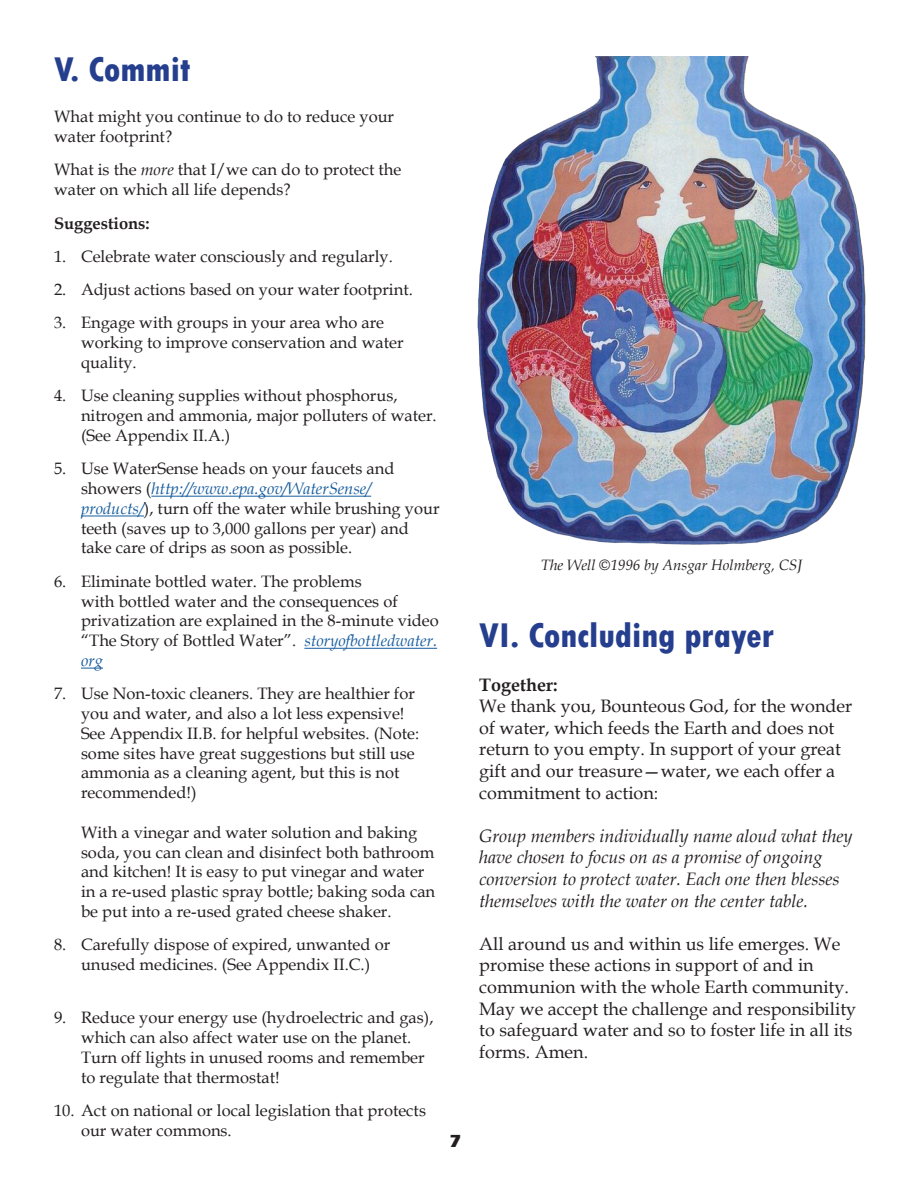
<style>
.page{position:relative;width:918px;height:1188px;background:#fff}
.page>*{position:absolute;margin:0;border:0;box-sizing:border-box;transform-origin:0 0}
.t1{font:800 condensed 36px "Tw Cen";color:#253f8e}
.t2{font:18px/21.6px "Book Antiqua";color:#231f20}
.t3{font:italic 18px/21.6px "Book Antiqua";color:#231f20}
.t4{font:700 18px "Book Antiqua";color:#231f20}
.t5{font:700 18px "Eras ITC";color:#231f20}
.t6{font:16.5px/19.8px "Book Antiqua";color:#231f20}
.t7{font:700 16.5px "Book Antiqua";color:#231f20}
.t8{font:italic 15px "Book Antiqua";color:#231f20}
.s1{font-style:italic}
.s2{font-style:italic;color:#175d9e}
</style>
<div class="page">
<hr style="left:151px;top:496px;width:220px;height:1px;background:#175d9e">
<hr style="left:81px;top:516px;width:63px;height:1px;background:#175d9e">
<hr style="left:304px;top:648px;width:133px;height:1px;background:#175d9e">
<svg style="left:81px;top:668px;width:22px;height:1px"></svg>
<img style="left:477px;top:56px;width:389px;height:489px">
<p class="t1" style="left:54px;top:48px;width:138px">V. Commit</p>
<p class="t6" style="left:54px;top:106px;width:342px">What might you continue to do to reduce your water footprint?</p>
<p class="t6" style="left:54px;top:160px;width:349px">What is the <span class="s1">more</span> that I/we can do to protect the water on which all life depends?</p>
<p class="t7" style="left:54px;top:212px;width:97px">Suggestions:</p>
<p class="t6" style="left:54px;top:246px;width:340px">1. Celebrate water consciously and regularly.</p>
<p class="t6" style="left:54px;top:279px;width:360px">2. Adjust actions based on your water footprint.</p>
<p class="t6" style="left:81px;top:313px;width:324px;text-indent:-27px">3. Engage with groups in your area who are working to improve conservation and water quality.</p>
<p class="t6" style="left:81px;top:385px;width:357px;text-indent:-27px">4. Use cleaning supplies without phosphorus, nitrogen and ammonia, major polluters of water. (See Appendix II.A.)</p>
<p class="t6" style="left:81px;top:458px;width:360px;text-indent:-27px">5. Use WaterSense heads on your faucets and showers (<span class="s2">http://www.epa.gov/WaterSense/ products/</span>), turn off the water while brushing your teeth (saves up to 3,000 gallons per year) and take care of drips as soon as possible.</p>
<p class="t6" style="left:81px;top:571px;width:359px;text-indent:-27px">6. Eliminate bottled water. The problems<br>with bottled water and the consequences of privatization are explained in the 8-minute video “The Story of Bottled Water”. <span class="s2">storyofbottledwater. org</span></p>
<p class="t6" style="left:81px;top:683px;width:340px;text-indent:-27px">7. Use Non-toxic cleaners. They are healthier for you and water, and also a lot less expensive!<br>See Appendix II.B. for helpful websites. (Note: some sites have great suggestions but still use ammonia as a cleaning agent, but this is not recommended!)</p>
<p class="t6" style="left:81px;top:822px;width:356px">With a vinegar and water solution and baking soda, you can clean and disinfect both bathroom and kitchen! It is easy to put vinegar and water in a re-used plastic spray bottle; baking soda can be put into a re-used grated cheese shaker.</p>
<p class="t6" style="left:54px;top:934px;width:338px;text-align:center">8. Carefully dispose of expired, unwanted or unused medicines. (See Appendix II.C.)</p>
<p class="t6" style="left:81px;top:1007px;width:354px;text-indent:-27px">9. Reduce your energy use (hydroelectric and gas), which can also affect water use on the planet.<br>Turn off lights in unused rooms and remember to regulate that thermostat!</p>
<p class="t6" style="left:81px;top:1100px;width:346px;text-indent:-27px">10. Act on national or local legislation that protects our water commons.</p>
<p class="t5" style="left:450px;top:1130px;width:13px">7</p>
<p class="t8" style="left:541px;top:554px;width:263px">The Well ©1996 by Ansgar Holmberg, CSJ</p>
<p class="t1" style="left:479px;top:614px;width:296px">VI. Concluding prayer</p>
<p class="t4" style="left:479px;top:672px;width:80px">Together:</p>
<p class="t2" style="left:479px;top:695px;width:375px">We thank you, Bounteous God, for the wonder of water, which feeds the Earth and does not return to you empty. In support of your great gift and our treasure—water, we each offer a commitment to action:</p>
<p class="t3" style="left:479px;top:824px;width:375px">Group members individually name aloud what they have chosen to focus on as a promise of ongoing conversion to protect water. Each one then blesses themselves with the water on the center table.</p>
<p class="t2" style="left:479px;top:932px;width:378px">All around us and within us life emerges. We promise these actions in support of and in communion with the whole Earth community.<br>May we accept the challenge and responsibility to safeguard water and so to foster life in all its forms. Amen.</p>
</div>
